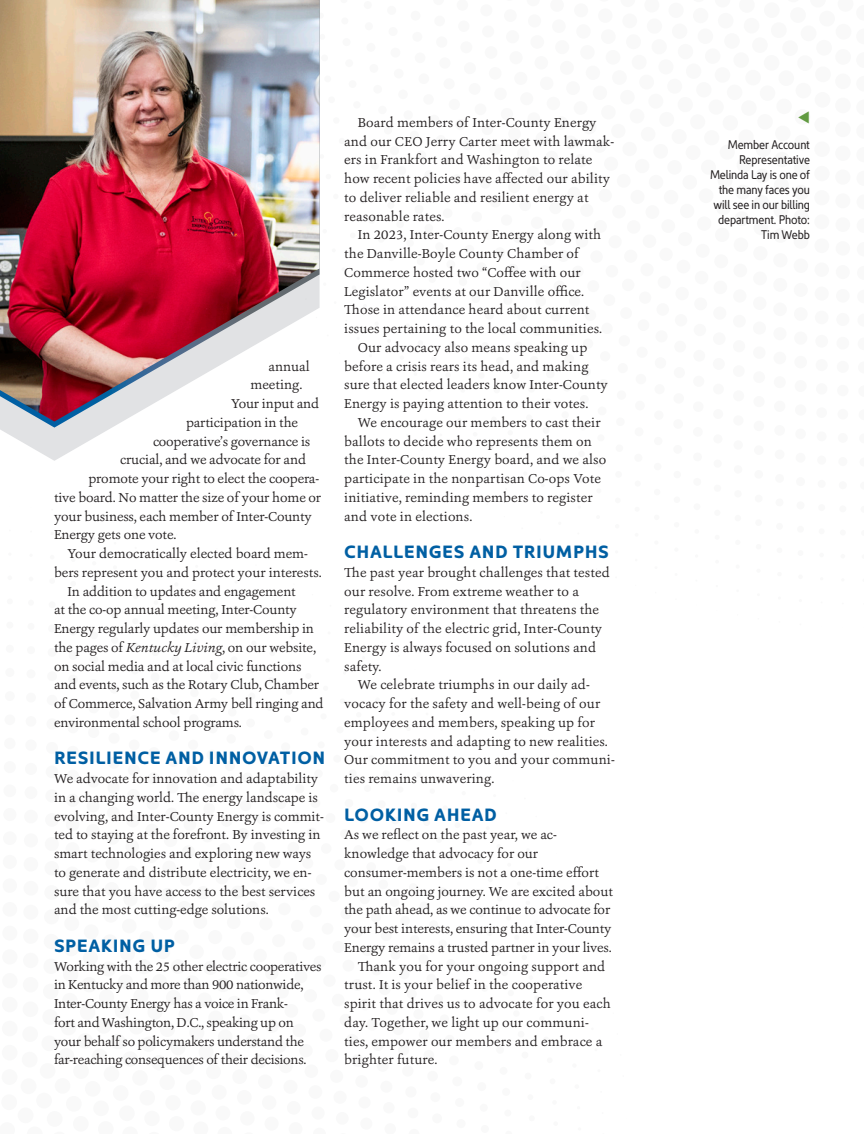
<style>
.page{position:relative;width:864px;height:1134px;background:#fff}
.page>*{position:absolute;margin:0;border:0;box-sizing:border-box;transform-origin:0 0}
.Annual_Report_-_Caption_ARROW{font:19.5px "Proxima Nova";color:#619a41}
.Annual_Report_-_Subhead{font:700 18px "Kyrial Display Pro";letter-spacing:.03em;color:#005fa3}
.Annual_Report_-_BODY_IN{font:13.5px/18.8px "Ashbury";letter-spacing:.01em;color:#231f20}
.Annual_Report_-_BODY_NOIN{font:13.5px/18.8px "Ashbury";color:#231f20}
.Annual_Report_-_BODY_IN-2{font:13.5px/18.8px "Ashbury";letter-spacing:-.01em;color:#231f20}
.Annual_Report_-_BODY_NOIN-2{font:13.5px/18.8px "Ashbury";letter-spacing:-.02em;color:#231f20}
.Annual_Report_-_Cutline{font:12.75px/15px "Kyrial Sans Pro Regular Cond";letter-spacing:-.01em;color:#231f20;text-align:right}
.s1{font-style:italic}
</style>
<div class="page">
<svg style="left:0;top:428px;width:111px;height:33px;fill:#e7e8e9"></svg>
<img style="left:0;top:0;width:320px;height:422px">
<p class="Annual_Report_-_BODY_NOIN" style="left:250px;top:357px;width:61px;text-indent:18px">annual meeting.</p>
<p class="Annual_Report_-_BODY_IN-2" style="left:231px;top:394px;width:90px">Your input and</p>
<p class="Annual_Report_-_BODY_IN-2" style="left:186px;top:413px;width:114px">participation in the</p>
<p class="Annual_Report_-_BODY_IN-2" style="left:153px;top:432px;width:159px">cooperative’s governance is</p>
<p class="Annual_Report_-_BODY_IN-2" style="left:120px;top:450px;width:188px">crucial, and we advocate for and</p>
<p class="Annual_Report_-_BODY_IN-2" style="left:88px;top:469px;width:232px">promote your right to elect the coopera-</p>
<p class="Annual_Report_-_BODY_IN-2" style="left:54px;top:488px;width:269px">tive board. No matter the size of your home or</p>
<p class="Annual_Report_-_BODY_IN-2" style="left:54px;top:507px;width:259px">your business, each member of Inter-County</p>
<p class="Annual_Report_-_BODY_IN-2" style="left:54px;top:525px;width:124px">Energy gets one vote.</p>
<p class="Annual_Report_-_BODY_IN" style="left:54px;top:544px;width:269px;text-align:center">Your democratically elected board mem&shy;bers represent you and protect your interests.</p>
<p class="Annual_Report_-_BODY_IN-2" style="left:54px;top:582px;width:271px;text-indent:14px">In addition to updates and engagement<br>at the co-op annual meeting, Inter-County Energy regularly updates our membership in the pages of <span class="s1">Kentucky Living</span>, on our website, on social media and at local civic functions and events, such as the Rotary Club, Chamber of Commerce, Salvation Army bell ringing and environmental school programs.</p>
<p class="Annual_Report_-_Subhead" style="left:54px;top:745px;width:273px">RESILIENCE AND INNOVATION</p>
<p class="Annual_Report_-_BODY_NOIN" style="left:54px;top:769px;width:271px">We advocate for innovation and adaptability in a changing world. The energy landscape is evolving, and Inter-County Energy is commit&shy;ted to staying at the forefront. By investing in smart technologies and exploring new ways to generate and distribute electricity, we en&shy;sure that you have access to the best services and the most cutting-edge solutions.</p>
<p class="Annual_Report_-_Subhead" style="left:54px;top:932px;width:123px">SPEAKING UP</p>
<p class="Annual_Report_-_BODY_NOIN-2" style="left:54px;top:957px;width:269px">Working with the 25 other electric cooperatives in Kentucky and more than 900 nationwide, Inter-County Energy has a voice in Frank-<br>fort and Washington, D.C., speaking up on your behalf so policymakers understand the far-reaching consequences of their decisions.</p>
<p class="Annual_Report_-_BODY_IN" style="left:344px;top:113px;width:272px;text-indent:14px">Board members of Inter-County Energy and our CEO Jerry Carter meet with lawmak&shy;ers in Frankfort and Washington to relate how recent policies have affected our ability to deliver reliable and resilient energy at reasonable rates.</p>
<p class="Annual_Report_-_BODY_IN" style="left:344px;top:225px;width:259px;text-indent:14px">In 2023, Inter-County Energy along with the Danville-Boyle County Chamber of Commerce hosted two “Coffee with our Legislator” events at our Danville office.<br>Those in attendance heard about current issues pertaining to the local communities.</p>
<p class="Annual_Report_-_BODY_IN" style="left:344px;top:338px;width:265px;text-indent:14px">Our advocacy also means speaking up before a crisis rears its head, and making sure that elected leaders know Inter-County Energy is paying attention to their votes.</p>
<p class="Annual_Report_-_BODY_IN" style="left:344px;top:413px;width:263px;text-indent:14px">We encourage our members to cast their ballots to decide who represents them on the Inter-County Energy board, and we also participate in the nonpartisan Co-ops Vote initiative, reminding members to register and vote in elections.</p>
<p class="Annual_Report_-_Subhead" style="left:344px;top:539px;width:266px">CHALLENGES AND TRIUMPHS</p>
<p class="Annual_Report_-_BODY_NOIN" style="left:344px;top:563px;width:267px">The past year brought challenges that tested our resolve. From extreme weather to a regulatory environment that threatens the reliability of the electric grid, Inter-County Energy is always focused on solutions and safety.</p>
<p class="Annual_Report_-_BODY_IN" style="left:344px;top:675px;width:272px;text-indent:14px">We celebrate triumphs in our daily ad&shy;vocacy for the safety and well-being of our employees and members, speaking up for your interests and adapting to new realities.<br>Our commitment to you and your communi&shy;ties remains unwavering.</p>
<p class="Annual_Report_-_Subhead" style="left:344px;top:801px;width:154px">LOOKING AHEAD</p>
<p class="Annual_Report_-_BODY_NOIN" style="left:344px;top:825px;width:270px">As we reflect on the past year, we ac&shy;knowledge that advocacy for our consumer-members is not a one-time effort but an ongoing journey. We are excited about the path ahead, as we continue to advocate for your best interests, ensuring that Inter-County Energy remains a trusted partner in your lives.</p>
<p class="Annual_Report_-_BODY_IN" style="left:344px;top:957px;width:268px;text-indent:14px">Thank you for your ongoing support and trust. It is your belief in the cooperative spirit that drives us to advocate for you each day. Together, we light up our communi&shy;ties, empower our members and embrace a brighter future.</p>
<p class="Annual_Report_-_Caption_ARROW" style="left:799px;top:102px;width:13px">⊳</p>
<p class="Annual_Report_-_Cutline" style="left:710px;top:136px;width:101px">Member Account<br>Representative<br>Melinda Lay is one of the many faces you will see in our billing department. Photo:<br>Tim Webb</p>
</div>
